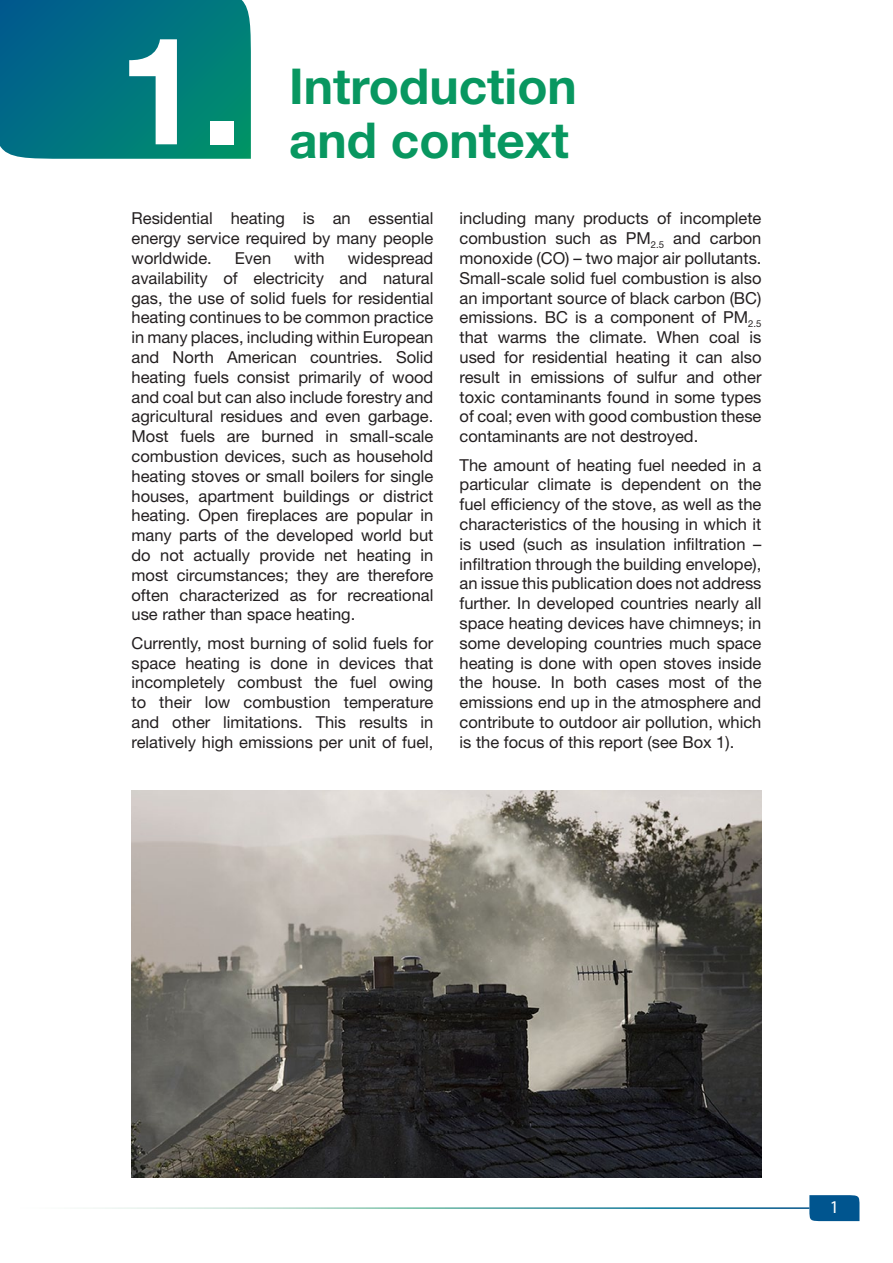
<style>
.page{position:relative;width:893px;height:1263px;background:#fff}
.page>*{position:absolute;margin:0;border:0;box-sizing:border-box;transform-origin:0 0}
.t1{font:700 150px "Helvetica Neue LT Std";color:#fff}
.t2{font:700 49.5px/54px "Helvetica Neue LT Std";color:#089760}
.t3{font:18px "Myriad Pro";color:#fff}
.t4{font:16.5px/19.8px "Helvetica Neue LT Std";color:#231f20;text-align:justify}
</style>
<div class="page">
<svg style="left:809px;top:1195px;width:50px;height:26px"></svg>
<img style="left:132px;top:791px;width:629px;height:387px">
<svg style="left:0;top:0;width:251px;height:159px;background:#01767f"></svg>
<h1 class="t1" style="left:118px;top:-2px;width:127px">1.</h1>
<h2 class="t2" style="left:289px;top:59px;width:289px">Introduction and context</h2>
<p class="t4" style="left:132px;top:208px;width:303px">Residential heating is an essential energy service required by many people worldwide.</p>
<p class="t4" style="left:132px;top:248px;width:303px;text-indent:216px">widespread availability of electricity and natural gas, the use of solid fuels for residential heating continues to be common practice in many places, including within European and North American countries. Solid heating fuels consist primarily of wood and coal but can also include forestry and agricultural residues and even garbage.<br>Most fuels are burned in small-scale combustion devices, such as household heating stoves or small boilers for single houses, apartment buildings or district heating. Open fireplaces are popular in many parts of the developed world but do not actually provide net heating in most circumstances; they are therefore often characterized as for recreational use rather than space heating.</p>
<p class="t4" style="left:132px;top:633px;width:303px">Currently, most burning of solid fuels for space heating is done in devices that incompletely combust the fuel owing to their low combustion temperature and other limitations. This results in relatively high emissions per unit of fuel,</p>
<p class="t4" style="left:235px;top:248px;width:38px">Even</p>
<p class="t4" style="left:294px;top:248px;width:32px">with</p>
<p class="t4" style="left:460px;top:208px;width:303px">including many products of incomplete combustion such as PM<sub>2.5</sub> and carbon monoxide (CO) – two major air pollutants.<br>Small-scale solid fuel combustion is also an important source of black carbon (BC) emissions. BC is a component of PM<sub>2.5 </sub>that warms the climate. When coal is used for residential heating it can also result in emissions of sulfur and other toxic contaminants found in some types of coal; even with good combustion these contaminants are not destroyed.</p>
<p class="t4" style="left:460px;top:454px;width:303px">The amount of heating fuel needed in a particular climate is dependent on the fuel efficiency of the stove, as well as the characteristics of the housing in which it is used (such as insulation infiltration – infiltration through the building envelope), an issue this publication does not address further. In developed countries nearly all space heating devices have chimneys; in some developing countries much space heating is done with open stoves inside the house. In both cases most of the emissions end up in the atmosphere and contribute to outdoor air pollution, which is the focus of this report (see Box 1).</p>
<p class="t3" style="left:830px;top:1195px;width:11px">1</p>
</div>
